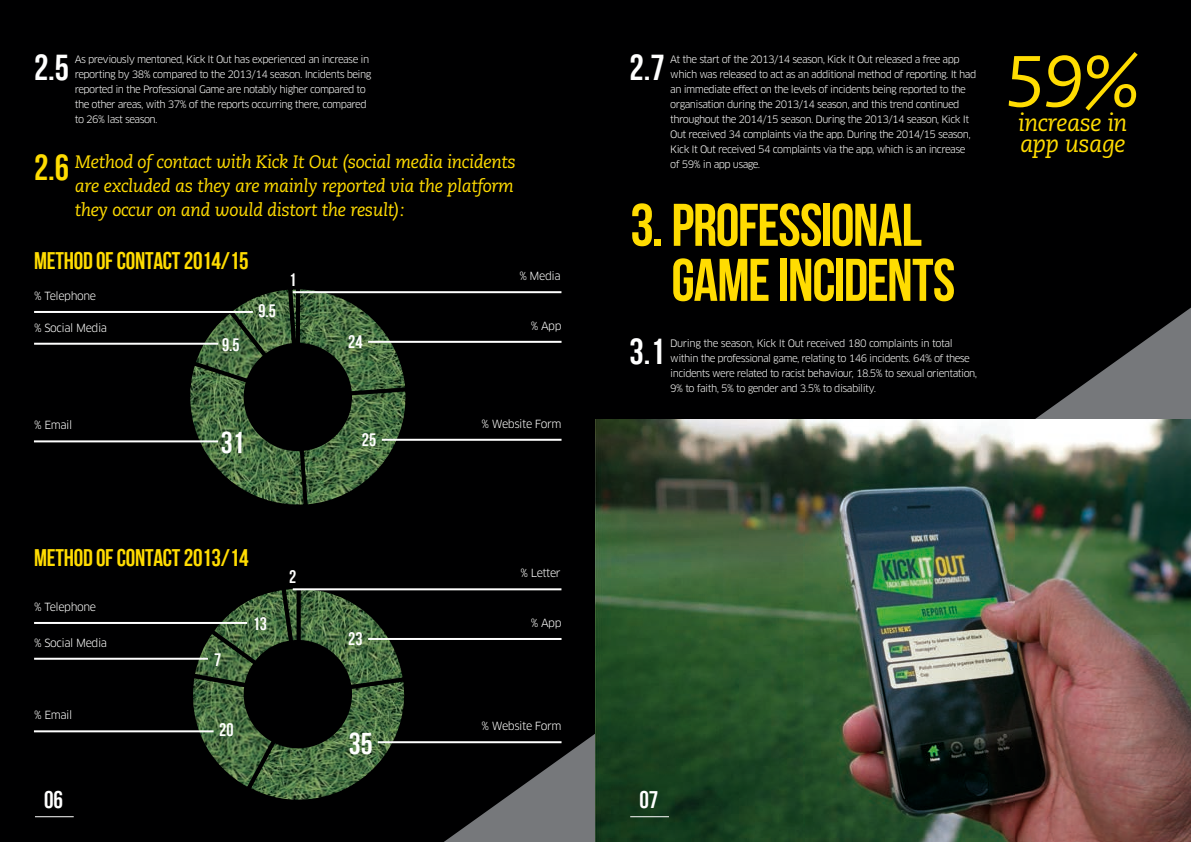
<style>
.page{position:relative;width:1191px;height:842px;background:#fff}
.page>*{position:absolute;margin:0;border:0;box-sizing:border-box;transform-origin:0 0}
.t1{font:italic 72px "Caecilia";color:#ffdc01}
.t2{font:60px/55px "Bebas Neue";letter-spacing:-.02em;color:#ffdc01}
.t3{font:36px "Bebas Neue";color:#fff}
.t4{font:30px "Bebas Neue";color:#fff}
.t5{font:24px "Bebas Neue";letter-spacing:-.01em;color:#ffdc01}
.t6{font:italic 24px/21px "Caecilia";letter-spacing:-.02em;color:#ffdc01}
.t7{font:24px "Bebas Neue";color:#fff}
.t8{font:italic 18px/24px "Caecilia";letter-spacing:-.02em;color:#ffdc01;text-align:justify}
.t9{font:18px "Bebas Neue";color:#fff}
.t10{font:11px "Clan OT";letter-spacing:-.04em;color:#fff}
.t11{font:10px/15px "Clan OT";letter-spacing:-.055em;color:#fff}
.s1{font-family:"Bebas Neue";font-style:normal;font-size:36px}
</style>
<div class="page">
<div style="left:0;top:0;width:595px;height:842px;background:#000001"></div>
<div style="left:596px;top:0;width:595px;height:842px;background:#000001"></div>
<svg style="left:444px;top:308px;width:747px;height:534px"></svg>
<img style="left:595px;top:419px;width:596px;height:423px">
<hr style="left:35px;top:816px;width:39px;height:1px;background:#fff">
<hr style="left:630px;top:816px;width:39px;height:1px;background:#fff">
<svg style="left:184px;top:588px;width:229px;height:212px"></svg>
<svg style="left:183px;top:289px;width:228px;height:216px"></svg>
<div style="left:244px;top:343px;width:108px;height:108px;background:#000001;border-radius:50%"></div>
<div style="left:244px;top:640px;width:108px;height:108px;background:#000001;border-radius:50%"></div>
<hr style="left:382px;top:439px;width:179px;height:2px;background:#fff">
<hr style="left:378px;top:741px;width:183px;height:2px;background:#fff">
<hr style="left:34px;top:440px;width:184px;height:2px;background:#fff">
<hr style="left:34px;top:730px;width:180px;height:2px;background:#fff">
<hr style="left:368px;top:341px;width:193px;height:2px;background:#fff">
<hr style="left:368px;top:638px;width:193px;height:2px;background:#fff">
<hr style="left:293px;top:291px;width:268px;height:2px;background:#fff">
<hr style="left:293px;top:588px;width:268px;height:2px;background:#fff">
<hr style="left:34px;top:311px;width:219px;height:2px;background:#fff">
<hr style="left:34px;top:622px;width:213px;height:2px;background:#fff">
<hr style="left:34px;top:343px;width:184px;height:2px;background:#fff">
<hr style="left:34px;top:658px;width:174px;height:2px;background:#fff">
<h3 class="t3" style="left:34px;top:49px;width:37px">2.5</h3>
<p class="t11" style="left:75px;top:52px;width:298px">As previously mentoned, Kick It Out has experienced an increase in reporting by 38% compared to the 2013/14 season. Incidents being reported in the Professional Game are notably higher compared to the other areas, with 37% of the reports occurring there, compared to 26% last season.</p>
<h3 class="t8" style="left:75px;top:150px;width:442px;text-indent:-41px"><span class="s1">2.6</span> Method of contact with Kick It Out (social media incidents are excluded as they are mainly reported via the platform they occur on and would distort the result):</h3>
<h3 class="t5" style="left:34px;top:249px;width:216px">METHOD OF CONTACT 2014/15</h3>
<p class="t10" style="left:34px;top:289px;width:63px">% Telephone</p>
<p class="t10" style="left:34px;top:321px;width:75px">% Social Media</p>
<p class="t10" style="left:34px;top:419px;width:40px">% Email</p>
<h3 class="t9" style="left:222px;top:336px;width:19px">9.5</h3>
<h3 class="t9" style="left:258px;top:302px;width:19px">9.5</h3>
<h3 class="t9" style="left:289px;top:271px;width:9px">1</h3>
<h3 class="t4" style="left:221px;top:427px;width:25px">31</h3>
<h3 class="t9" style="left:348px;top:333px;width:16px">24</h3>
<h3 class="t9" style="left:362px;top:431px;width:16px">25</h3>
<p class="t10" style="left:519px;top:269px;width:43px">% Media</p>
<p class="t10" style="left:531px;top:319px;width:32px">% App</p>
<p class="t10" style="left:481px;top:417px;width:82px">% Website Form</p>
<h3 class="t3" style="left:629px;top:49px;width:37px">2.7</h3>
<p class="t11" style="left:670px;top:52px;width:307px">At the start of the 2013/14 season, Kick It Out released a free app which was released to act as an additional method of reporting. It had an immediate effect on the levels of incidents being reported to the organisation during the 2013/14 season, and this trend continued throughout the 2014/15 season. During the 2013/14 season, Kick It Out received 34 complaints via the app. During the 2014/15 season, Kick It Out received 54 complaints via the app, which is an increase of 59% in app usage.</p>
<h2 class="t2" style="left:671px;top:196px;width:285px;text-indent:-41px">3. PROFESSIONAL<br>GAME INCIDENTS</h2>
<h3 class="t3" style="left:629px;top:333px;width:37px">3.1</h3>
<p class="t11" style="left:670px;top:335px;width:308px">During the season, Kick It Out received 180 complaints in total within the professional game, relating to 146 incidents. 64% of these incidents were related to racist behaviour, 18.5% to sexual orientation, 9% to faith, 5% to gender and 3.5% to disability.</p>
<h1 class="t1" style="left:1005px;top:41px;width:136px">59%</h1>
<h3 class="t6" style="left:1018px;top:112px;width:111px">increase in app usage</h3>
<h3 class="t5" style="left:34px;top:546px;width:216px">METHOD OF CONTACT 2013/14</h3>
<p class="t10" style="left:34px;top:600px;width:63px">% Telephone</p>
<p class="t10" style="left:34px;top:636px;width:75px">% Social Media</p>
<p class="t10" style="left:34px;top:709px;width:40px">% Email</p>
<h3 class="t9" style="left:214px;top:651px;width:9px">7</h3>
<h3 class="t9" style="left:253px;top:614px;width:16px">13</h3>
<h3 class="t9" style="left:219px;top:721px;width:16px">20</h3>
<h3 class="t9" style="left:289px;top:568px;width:9px">2</h3>
<h3 class="t9" style="left:348px;top:630px;width:16px">23</h3>
<h3 class="t4" style="left:349px;top:729px;width:25px">35</h3>
<p class="t10" style="left:520px;top:567px;width:42px">% Letter</p>
<p class="t10" style="left:531px;top:616px;width:32px">% App</p>
<p class="t10" style="left:481px;top:719px;width:82px">% Website Form</p>
<h3 class="t7" style="left:44px;top:788px;width:21px">06</h3>
<h3 class="t7" style="left:639px;top:788px;width:21px">07</h3>
</div>
